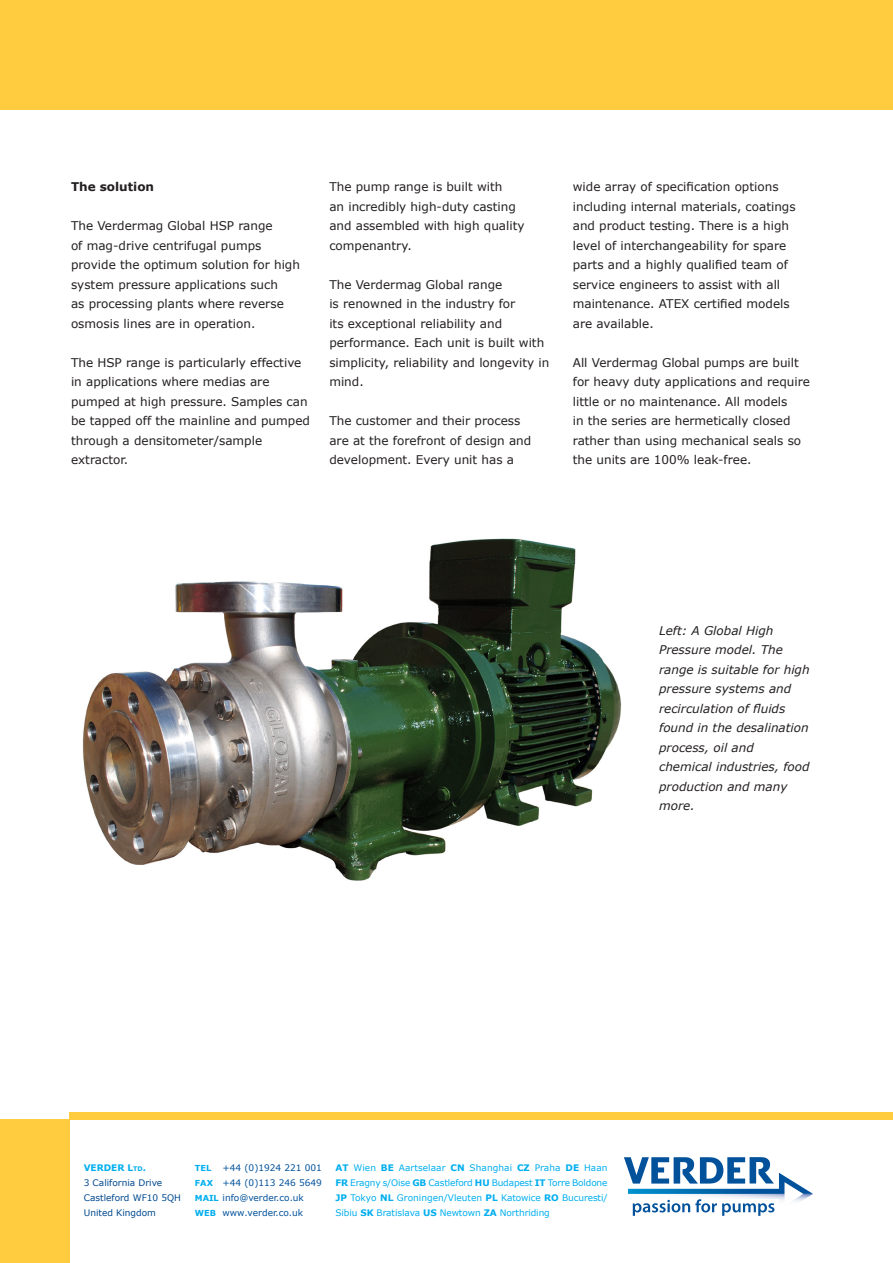
<style>
.page{position:relative;width:893px;height:1263px;background:#fff}
.page>*{position:absolute;margin:0;border:0;box-sizing:border-box;transform-origin:0 0}
.t1{font:12px/19.5px "Verdana";color:#231f20}
.t2{font:italic 12px/19.5px "Verdana";color:#231f20}
.t3{font:700 12px "Verdana";color:#231f20}
.t4{font:9px/15px "Verdana";letter-spacing:-.01em;color:#00aeef;text-align:justify}
.adress{font:9px "Verdana";color:#01519b}
._4_Adress{font:9px "Verdana";color:#01498e}
.company_name{font:700 9px "Verdana";color:#00aeef}
.s1{font-size:6.3px}
.s2{font-weight:700;font-size:8.25px;color:#00aeef}
.s3{font-weight:700}
</style>
<div class="page">
<div style="left:0;top:0;width:893px;height:110px;background:#fecc3e"></div>
<div style="left:0;top:1120px;width:70px;height:143px;background:#fecc3e"></div>
<div style="left:70px;top:1112px;width:823px;height:8px;background:#fecc3e"></div>
<img style="left:82px;top:538px;width:540px;height:343px">
<svg style="left:624px;top:1157px;width:189px;height:59px"></svg>
<p class="t3" style="left:71px;top:179px;width:85px">The solution</p>
<p class="t1" style="left:71px;top:216px;width:231px">The Verdermag Global HSP range<br>of mag-drive centrifugal pumps provide the optimum solution for high system pressure applications such<br>as processing plants where reverse osmosis lines are in operation.</p>
<p class="t1" style="left:71px;top:353px;width:240px">The HSP range is particularly effective in applications where medias are pumped at high pressure. Samples can be tapped off the mainline and pumped through a densitometer/sample extractor.</p>
<p class="t1" style="left:329px;top:177px;width:197px">The pump range is built with<br>an incredibly high-duty casting and assembled with high quality compenantry.</p>
<p class="t1" style="left:329px;top:275px;width:222px">The Verdermag Global range<br>is renowned in the industry for<br>its exceptional reliability and performance. Each unit is built with simplicity, reliability and longevity in mind.</p>
<p class="t1" style="left:329px;top:411px;width:204px">The customer and their process are at the forefront of design and development. Every unit has a</p>
<p class="t1" style="left:573px;top:177px;width:224px">wide array of specification options including internal materials, coatings and product testing. There is a high level of interchangeability for spare parts and a highly qualified team of service engineers to assist with all maintenance. ATEX certified models are available.</p>
<p class="t1" style="left:573px;top:353px;width:239px">All Verdermag Global pumps are built for heavy duty applications and require little or no maintenance. All models<br>in the series are hermetically closed rather than using mechanical seals so the units are 100% leak-free.</p>
<p class="t2" style="left:659px;top:620px;width:152px">Left: A Global High<br>Pressure model. The range is suitable for high pressure systems and recirculation of fluids found in the desalination process, oil and<br>chemical industries, food production and many more.</p>
<p class="company_name" style="left:84px;top:1161px;width:64px">VERDER L<span class="s1">td</span>.</p>
<p class="_4_Adress" style="left:84px;top:1176px;width:80px">3 California Drive</p>
<p class="_4_Adress" style="left:84px;top:1191px;width:99px">Castleford WF10 5QH</p>
<p class="_4_Adress" style="left:84px;top:1206px;width:74px">United Kingdom</p>
<p class="adress" style="left:195px;top:1161px;width:129px"><span class="s2">TEL</span> +44 (0)1924 221 001</p>
<p class="adress" style="left:195px;top:1176px;width:129px"><span class="s2">FAX</span> +44 (0)113 246 5649</p>
<p class="adress" style="left:195px;top:1191px;width:111px"><span class="s2">MAIL</span> info@verder.co.uk</p>
<p class="adress" style="left:195px;top:1206px;width:110px"><span class="s2">WEB</span> www.verder.co.uk</p>
<p class="t4" style="left:335px;top:1160px;width:274px"><span class="s3">AT</span> Wien <span class="s3">BE</span> Aartselaar <span class="s3">CN</span> Shanghai <span class="s3">CZ</span> Praha <span class="s3">DE</span> Haan <span class="s3">FR</span> Eragny s/Oise <span class="s3">GB</span> Castleford <span class="s3">HU</span> Budapest <span class="s3">IT</span> Torre Boldone <span class="s3">JP</span> Tokyo <span class="s3">NL</span> Groningen/Vleuten <span class="s3">PL</span> Katowice <span class="s3">RO</span> Bucuresti/ Sibiu <span class="s3">SK</span> Bratislava <span class="s3">US</span> Newtown <span class="s3">ZA</span> Northriding</p>
</div>
